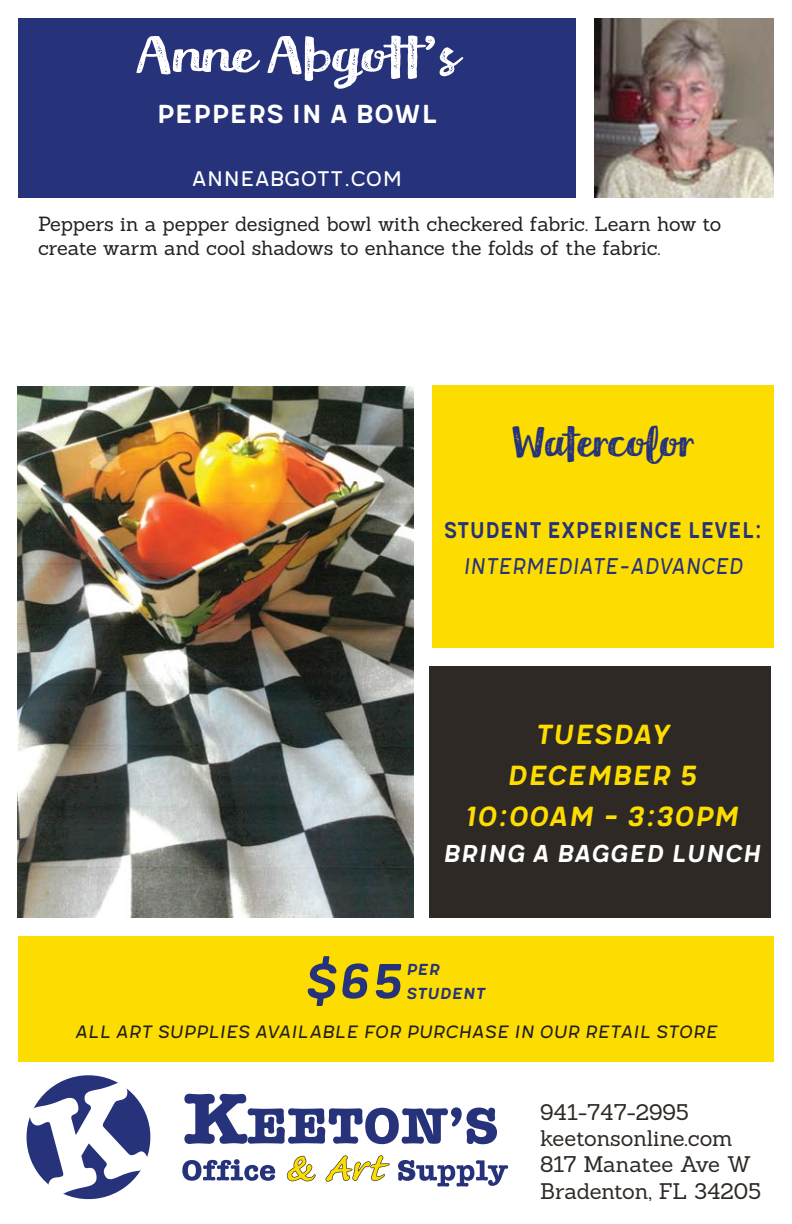
<style>
.page{position:relative;width:792px;height:1224px;background:#fff}
.page>*{position:absolute;margin:0;border:0;box-sizing:border-box;transform-origin:0 0}
.t1{font:60px "Meltow Brush Rust";color:#fff}
.t2{font:italic 60px "Meltow San 200";color:#26327a}
.t3{font:50px "Meltow Brush Rust";color:#26327a;scale:.86 1}
.t4{font:italic 34px/40.8px "Meltow San 200";color:#fddd00;text-align:center}
.t5{font:32px "Meltow San 200";color:#fff}
.t6{font:italic 30px "Meltow San 200";color:#fff}
.t7{font:28px "Meltow San 200";color:#26327a;scale:.86 1}
.t8{font:italic 28px "Meltow San 100";color:#26327a;scale:.86 1}
.t9{font:26px "Meltow San 100";color:#fff}
.t10{font:22px/26.4px "Sanchez";color:#2e2925}
.t11{font:italic 22px "Meltow San 100";color:#231f20}
.t12{font:20px/24px "Sanchez";letter-spacing:-.005em;color:#231f20}
.t13{font:italic 19.6px/23.6px "Meltow San 200";color:#26327a}
</style>
<div class="page">
<div style="left:18px;top:18px;width:558px;height:180px;background:#26327a"></div>
<div style="left:18px;top:936px;width:756px;height:126px;background:#fddd00"></div>
<div style="left:432px;top:385px;width:342px;height:263px;background:#fddd00"></div>
<div style="left:429px;top:666px;width:342px;height:252px;background:#2e2925"></div>
<svg style="left:26px;top:1075px;width:125px;height:125px"></svg>
<svg style="left:184px;top:1094px;width:313px;height:50px"></svg>
<svg style="left:182px;top:1159px;width:93px;height:22px"></svg>
<svg style="left:287px;top:1156px;width:29px;height:25px"></svg>
<svg style="left:326px;top:1155px;width:64px;height:27px"></svg>
<svg style="left:398px;top:1160px;width:110px;height:27px"></svg>
<img style="left:594px;top:18px;width:180px;height:180px">
<img style="left:17px;top:387px;width:397px;height:531px">
<h1 class="t1" style="left:134px;top:16px;width:327px">Anne Abgott’s</h1>
<h3 class="t5" style="left:156px;top:93px;width:283px">peppers in a bowl</h3>
<h3 class="t9" style="left:192px;top:162px;width:212px">anneabgott.com</h3>
<p class="t12" style="left:38px;top:215px;width:685px">Peppers in a pepper designed bowl with checkered fabric. Learn how to create warm and cool shadows to enhance the folds of the fabric.</p>
<h2 class="t3" style="left:512px;top:409px;width:214px">Watercolor</h2>
<h3 class="t7" style="left:444px;top:512px;width:372px">Student experience level:</h3>
<h3 class="t8" style="left:463px;top:548px;width:327px">intermediate-advanced</h3>
<h3 class="t4" style="left:464px;top:712px;width:276px">tuesday december 5<br>10:00am - 3:30PM</h3>
<h3 class="t6" style="left:442px;top:834px;width:320px">bring a bagged lunch</h3>
<h1 class="t2" style="left:303px;top:942px;width:101px">$65</h1>
<p class="t13" style="left:406px;top:957px;width:81px">per student</p>
<p class="t11" style="left:75px;top:1018px;width:644px">all art supplies available for purchase in our retail store</p>
<p class="t10" style="left:540px;top:1101px;width:223px">941-747-2995 keetonsonline.com<br>817 Manatee Ave W<br>Bradenton, FL 34205</p>
</div>
